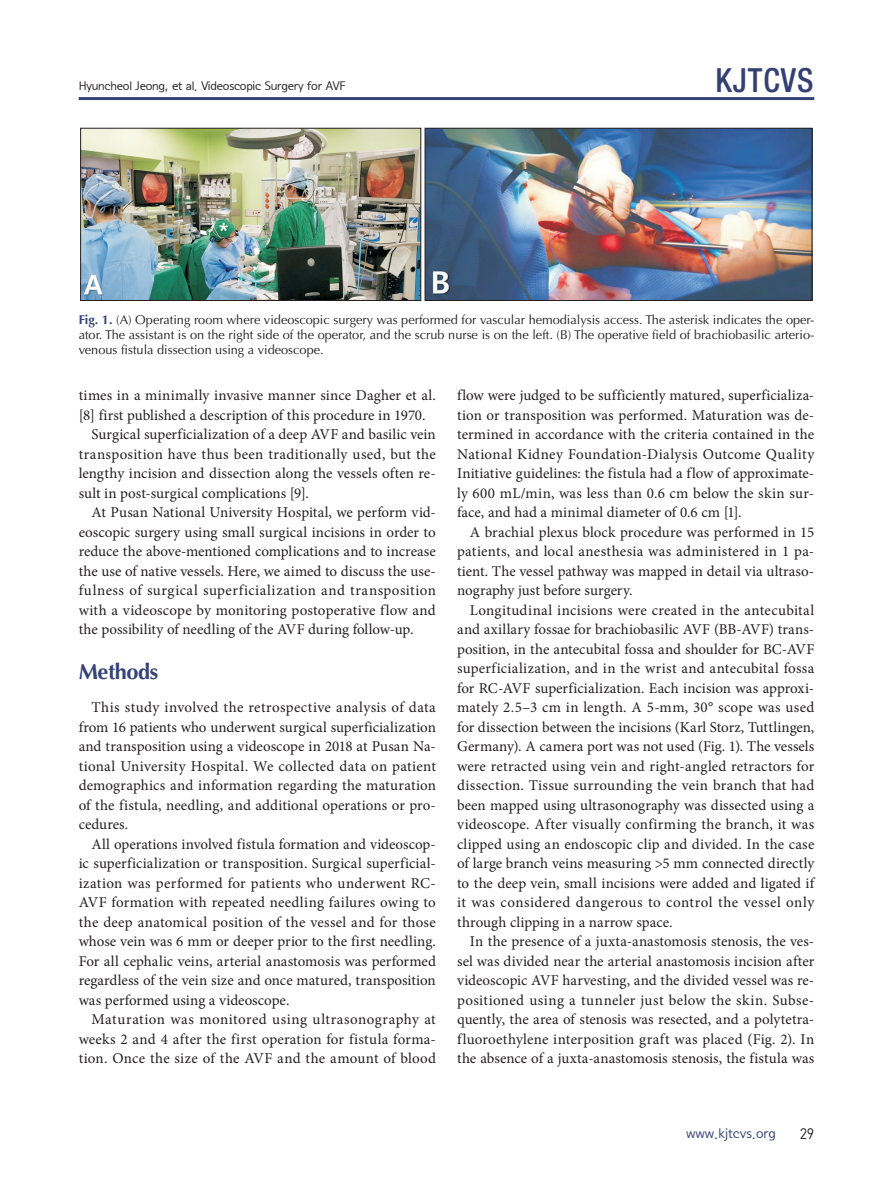
<style>
.page{position:relative;width:893px;height:1191px;background:#fff}
.page>*{position:absolute;margin:0;border:0;box-sizing:border-box;transform-origin:0 0}
.t1{font:500 condensed 33.3px "Helvetica Neue LT Std";letter-spacing:.03em;color:#344074;scale:.95 1}
.서론{font:700 21.75px "Optima LT Std";letter-spacing:-.02em;color:#364378}
.본문{font:15px/19.5px "Minion Pro";letter-spacing:.005em;color:#231f20;text-align:justify}
.t2{font:15px "Dinreg";color:#231f20;scale:.95 1}
.t3{font:13.5px "Seoul Namsan M";color:#364378}
.그림설명{font:12.75px/15px "Optima LT Std";color:#231f20;text-align:justify}
.t4{font:12px "Seoul Namsan M";letter-spacing:-.02em;color:#231f20}
.s1{font-weight:700;color:#364378}
</style>
<div class="page">
<hr style="left:79px;top:97px;width:735px;height:3px;background:#364378">
<img style="left:80px;top:128px;width:732px;height:173px">
<p class="t4" style="left:79px;top:79px;width:268px">Hyuncheol Jeong, et al. Videoscopic Surgery for AVF</p>
<h1 class="t1" style="left:716px;top:60px;width:105px">KJTCVS</h1>
<p class="그림설명" style="left:79px;top:312px;width:737px"><span class="s1">Fig. 1.</span> (A) Operating room where videoscopic surgery was performed for vascular hemodialysis access. The asterisk indicates the oper&shy;ator. The assistant is on the right side of the operator, and the scrub nurse is on the left. (B) The operative field of brachiobasilic arterio&shy;venous fistula dissection using a videoscope.</p>
<p class="본문" style="left:79px;top:386px;width:359px">times in a minimally invasive manner since Dagher et al. [8] first published a description of this procedure in 1970.</p>
<p class="본문" style="left:79px;top:425px;width:359px;text-indent:13px">Surgical superficialization of a deep AVF and basilic vein transposition have thus been traditionally used, but the lengthy incision and dissection along the vessels often re&shy;sult in post-surgical complications [9].</p>
<p class="본문" style="left:79px;top:503px;width:359px;text-indent:13px">At Pusan National University Hospital, we perform vid&shy;eoscopic surgery using small surgical incisions in order to reduce the above-mentioned complications and to increase the use of native vessels. Here, we aimed to discuss the use&shy;fulness of surgical superficialization and transposition with a videoscope by monitoring postoperative flow and the possibility of needling of the AVF during follow-up.</p>
<p class="서론" style="left:79px;top:659px;width:81px">Methods</p>
<p class="본문" style="left:79px;top:698px;width:359px;text-indent:13px">This study involved the retrospective analysis of data from 16 patients who underwent surgical superficialization and transposition using a videoscope in 2018 at Pusan Na&shy;tional University Hospital. We collected data on patient demographics and information regarding the maturation of the fistula, needling, and additional operations or pro&shy;cedures.</p>
<p class="본문" style="left:79px;top:834px;width:359px;text-indent:13px">All operations involved fistula formation and videoscop&shy;ic superficialization or transposition. Surgical superficial&shy;ization was performed for patients who underwent RC-AVF formation with repeated needling failures owing to the deep anatomical position of the vessel and for those whose vein was 6 mm or deeper prior to the first needling.<br>For all cephalic veins, arterial anastomosis was performed regardless of the vein size and once matured, transposition was performed using a videoscope.</p>
<p class="본문" style="left:79px;top:1010px;width:359px;text-indent:13px">Maturation was monitored using ultrasonography at weeks 2 and 4 after the first operation for fistula forma&shy;tion. Once the size of the AVF and the amount of blood</p>
<p class="본문" style="left:457px;top:386px;width:359px">flow were judged to be sufficiently matured, superficializa&shy;tion or transposition was performed. Maturation was de&shy;termined in accordance with the criteria contained in the National Kidney Foundation-Dialysis Outcome Quality Initiative guidelines: the fistula had a flow of approximate&shy;ly 600 mL/min, was less than 0.6 cm below the skin sur&shy;face, and had a minimal diameter of 0.6 cm [1].</p>
<p class="본문" style="left:457px;top:522px;width:359px;text-indent:13px">A brachial plexus block procedure was performed in 15 patients, and local anesthesia was administered in 1 pa&shy;tient. The vessel pathway was mapped in detail via ultraso&shy;nography just before surgery.</p>
<p class="본문" style="left:457px;top:600px;width:359px;text-indent:13px">Longitudinal incisions were created in the antecubital and axillary fossae for brachiobasilic AVF (BB-AVF) trans&shy;position, in the antecubital fossa and shoulder for BC-AVF superficialization, and in the wrist and antecubital fossa for RC-AVF superficialization. Each incision was approxi&shy;mately 2.5–3 cm in length. A 5-mm, 30° scope was used for dissection between the incisions (Karl Storz, Tuttlingen, Germany). A camera port was not used (Fig. 1). The vessels were retracted using vein and right-angled retractors for dissection. Tissue surrounding the vein branch that had been mapped using ultrasonography was dissected using a videoscope. After visually confirming the branch, it was clipped using an endoscopic clip and divided. In the case of large branch veins measuring &gt;5 mm connected directly to the deep vein, small incisions were added and ligated if it was considered dangerous to control the vessel only through clipping in a narrow space.</p>
<p class="본문" style="left:457px;top:932px;width:359px;text-indent:13px">In the presence of a juxta-anastomosis stenosis, the ves&shy;sel was divided near the arterial anastomosis incision after videoscopic AVF harvesting, and the divided vessel was re&shy;positioned using a tunneler just below the skin. Subse&shy;quently, the area of stenosis was resected, and a polytetra&shy;fluoroethylene interposition graft was placed (Fig. 2). In the absence of a juxta-anastomosis stenosis, the fistula was</p>
<p class="t3" style="left:686px;top:1126px;width:91px">www.kjtcvs.org</p>
<p class="t2" style="left:800px;top:1124px;width:17px">29</p>
</div>
